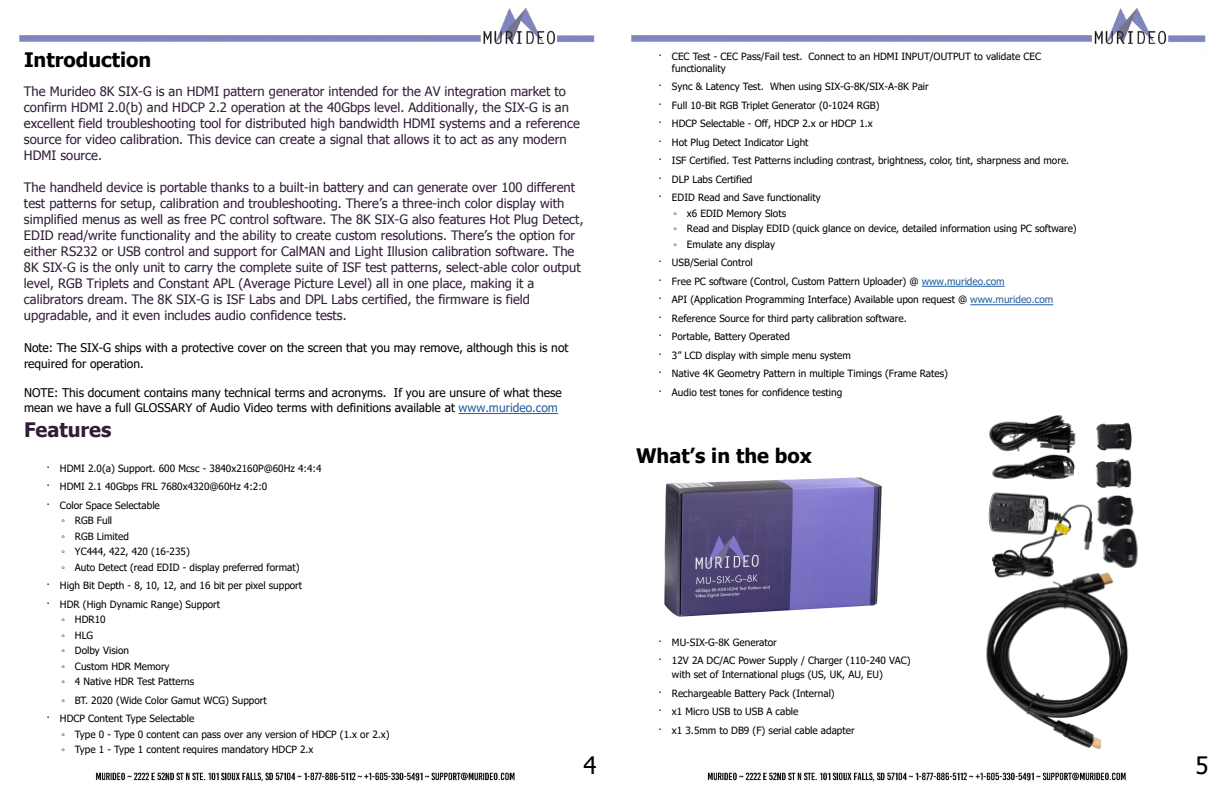
<style>
.page{position:relative;width:1224px;height:792px;background:#fff}
.page>*{position:absolute;margin:0;border:0;box-sizing:border-box;transform-origin:0 0}
.t1{font:24px "Tahoma";color:#000}
.t2{font:700 20px "Tahoma";color:#000}
.t3{font:700 20px "Tahoma";color:#311d36}
.t4{font:13px/16px "Tahoma";color:#311d36}
.t5{font:12px/16px "Tahoma";color:#000}
.t6{font:10px/18.5px "Tahoma";color:#000}
.s1{color:#215e9e}
</style>
<div class="page">
<img style="left:19px;top:8px;width:1187px;height:774px">
<hr style="left:459px;top:413px;width:99px;height:1px;background:#215e9e">
<hr style="left:970px;top:304px;width:83px;height:1px;background:#215e9e">
<hr style="left:922px;top:286px;width:83px;height:1px;background:#215e9e">
<img style="left:982px;top:412px;width:157px;height:341px">
<img style="left:661px;top:474px;width:225px;height:146px">
<h2 class="t2" style="left:24px;top:46px;width:129px">Introduction</h2>
<p class="t4" style="left:24px;top:83px;width:557px">The Murideo 8K SIX-G is an HDMI pattern generator intended for the AV integration market to confirm HDMI 2.0(b) and HDCP 2.2 operation at the 40Gbps level. Additionally, the SIX-G is an excellent field troubleshooting tool for distributed high bandwidth HDMI systems and a reference source for video calibration. This device can create a signal that allows it to act as any modern HDMI source.</p>
<p class="t4" style="left:24px;top:178px;width:561px">The handheld device is portable thanks to a built-in battery and can generate over 100 different test patterns for setup, calibration and troubleshooting. There’s a three-inch color display with simplified menus as well as free PC control software. The 8K SIX-G also features Hot Plug Detect, EDID read/write functionality and the ability to create custom resolutions. There’s the option for either RS232 or USB control and support for CalMAN and Light Illusion calibration software. The 8K SIX-G is the only unit to carry the complete suite of ISF test patterns, select-able color output level, RGB Triplets and Constant APL (Average Picture Level) all in one place, making it a calibrators dream. The 8K SIX-G is ISF Labs and DPL Labs certified, the firmware is field upgradable, and it even includes audio confidence tests.</p>
<p class="t5" style="left:24px;top:340px;width:546px">Note: The SIX-G ships with a protective cover on the screen that you may remove, although this is not required for operation.</p>
<p class="t5" style="left:24px;top:386px;width:539px;line-height:14.4px">NOTE: This document contains many technical terms and acronyms. If you are unsure of what these mean we have a full GLOSSARY of Audio Video terms with definitions available at <span class="s1">www.murideo.com</span></p>
<h2 class="t3" style="left:24px;top:416px;width:89px">Features</h2>
<p class="t6" style="left:46px;top:459px;width:277px">· HDMI 2.0(a) Support. 600 Mcsc - 3840x2160P@60Hz 4:4:4 · HDMI 2.1 40Gbps FRL 7680x4320@60Hz 4:2:0<br>· Color Space Selectable</p>
<p class="t6" style="left:61px;top:513px;width:240px;line-height:15.5px">◦ RGB Full<br>◦ RGB Limited<br>◦ YC444, 422, 420 (16-235)<br>◦ Auto Detect (read EDID - display preferred format)</p>
<p class="t6" style="left:46px;top:577px;width:257px">· High Bit Depth - 8, 10, 12, and 16 bit per pixel support · HDR (High Dynamic Range) Support</p>
<p class="t6" style="left:61px;top:612px;width:134px;line-height:15.5px">◦ HDR10<br>◦ HLG<br>◦ Dolby Vision<br>◦ Custom HDR Memory<br>◦ 4 Native HDR Test Patterns</p>
<p class="t6" style="left:46px;top:691px;width:222px;text-indent:15px">◦ BT. 2020 (Wide Color Gamut WCG) Support · HDCP Content Type Selectable</p>
<p class="t6" style="left:61px;top:727px;width:330px;line-height:15.5px">◦ Type 0 - Type 0 content can pass over any version of HDCP (1.x or 2.x) ◦ Type 1 - Type 1 content requires mandatory HDCP 2.x</p>
<h1 class="t1" style="left:584px;top:750px;width:15px">4</h1>
<p class="t6" style="left:672px;top:51px;width:371px;line-height:12px;text-indent:-14px">· CEC Test - CEC Pass/Fail test. Connect to an HDMI INPUT/OUTPUT to validate CEC functionality</p>
<p class="t6" style="left:658px;top:78px;width:412px">· Sync &amp; Latency Test. When using SIX-G-8K/SIX-A-8K Pair<br>· Full 10-Bit RGB Triplet Generator (0-1024 RGB)<br>· HDCP Selectable - Off, HDCP 2.x or HDCP 1.x<br>· Hot Plug Detect Indicator Light<br>· ISF Certified. Test Patterns including contrast, brightness, color, tint, sharpness and more. · DLP Labs Certified<br>· EDID Read and Save functionality</p>
<p class="t6" style="left:673px;top:206px;width:405px;line-height:15.5px">◦ x6 EDID Memory Slots<br>◦ Read and Display EDID (quick glance on device, detailed information using PC software) ◦ Emulate any display</p>
<p class="t6" style="left:658px;top:254px;width:396px">· USB/Serial Control<br>· Free PC software (Control, Custom Pattern Uploader) @ <span class="s1">www.murideo.com<br></span>· API (Application Programming Interface) Available upon request @ <span class="s1">www.murideo.com </span>· Reference Source for third party calibration software.<br>· Portable, Battery Operated<br>· 3” LCD display with simple menu system<br>· Native 4K Geometry Pattern in multiple Timings (Frame Rates)<br>· Audio test tones for confidence testing</p>
<h2 class="t2" style="left:636px;top:442px;width:177px">What’s in the box</h2>
<p class="t6" style="left:658px;top:633px;width:254px">· MU-SIX-G-8K Generator<br>· 12V 2A DC/AC Power Supply / Charger (110-240 VAC)</p>
<p class="t6" style="left:658px;top:666px;width:226px;text-indent:14px">with set of International plugs (US, UK, AU, EU) · Rechargeable Battery Pack (Internal)<br>· x1 Micro USB to USB A cable<br>· x1 3.5mm to DB9 (F) serial cable adapter</p>
<h1 class="t1" style="left:1196px;top:750px;width:15px">5</h1>
</div>
